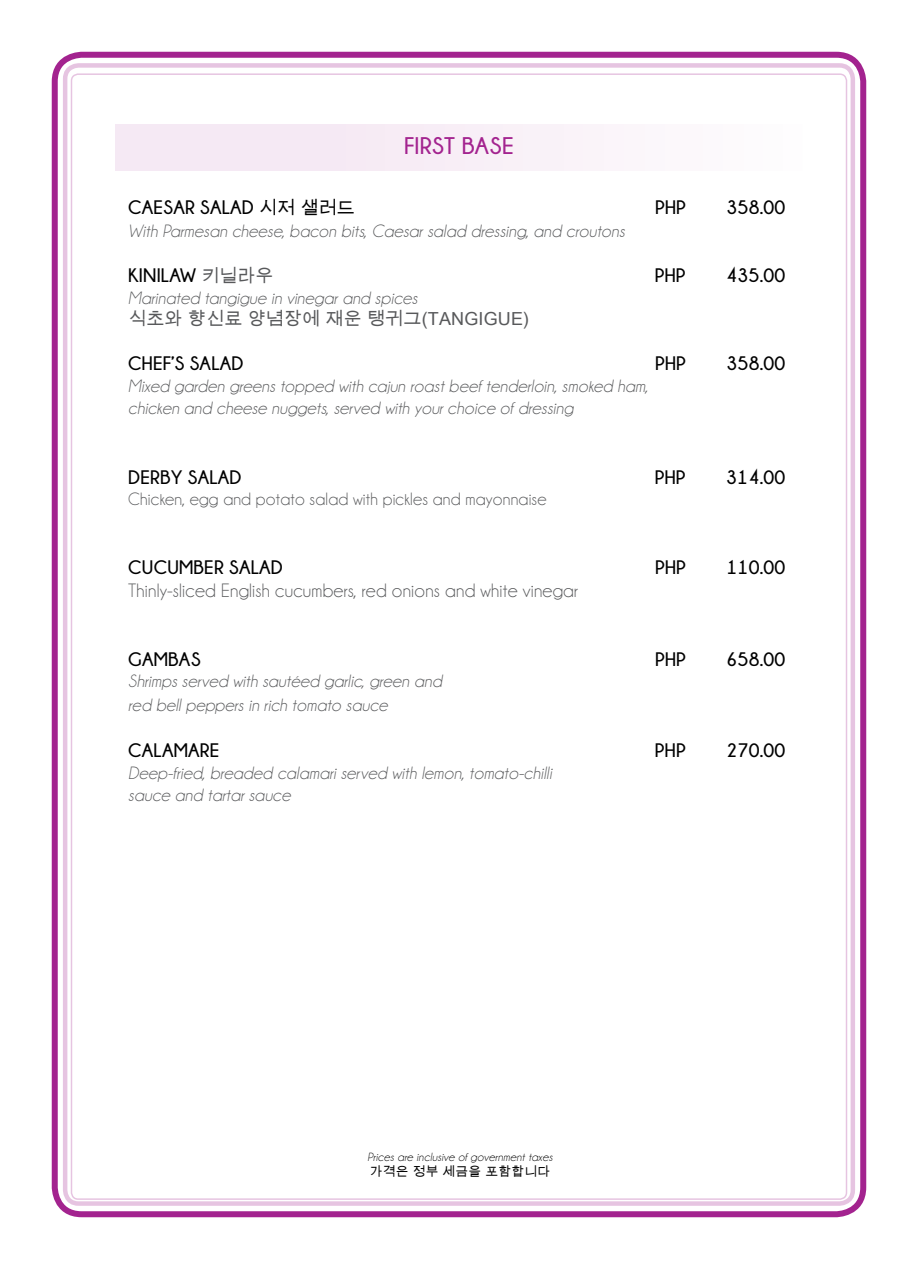
<style>
.page{position:relative;width:918px;height:1269px;background:#fff}
.page>*{position:absolute;margin:0;border:0;box-sizing:border-box;transform-origin:0 0}
.t1{font:700 24px "Champagne&Limousines";letter-spacing:.01em;color:#a3238f}
.t2{font:700 19.5px "Champagne&Limousines";letter-spacing:.01em;color:#000}
.t3{font:19.5px "Champagne&Limousines";letter-spacing:.01em;color:#58595b}
.t4{font:italic 18px/21.6px "Champagne&Limousines";letter-spacing:.01em;color:#58595b}
.t5{font:18px "Champagne&Limousines";letter-spacing:.01em;color:#58595b}
.t6{font:18px "Arial Unicode MS";letter-spacing:.01em;color:#58595b}
.t7{font:12.75px "Arial Unicode MS";letter-spacing:.02em;color:#000}
.t8{font:italic 12px "Champagne&Limousines";letter-spacing:.02em;color:#000}
.s1{font-family:"Arial Unicode MS";font-weight:400;font-size:18px}
.s2{font-family:"Arial Unicode MS";font-weight:400;font-size:18px;color:#58595b}
</style>
<div class="page">
<div style="left:52px;top:52px;width:814px;height:1165px;border:6px solid #a3238f;border-radius:27px"></div>
<div style="left:63px;top:63px;width:792px;height:1143px;border:4px solid #a3238f;border-radius:14px"></div>
<div style="left:115px;top:124px;width:688px;height:47px;background:linear-gradient(to right,#f3e5f2,#fdfbfd)"></div>
<h1 class="t1" style="left:404px;top:133px;width:111px">FIRST BASE</h1>
<p class="t2" style="left:128px;top:196px;width:228px">CAESAR SALAD <span class="s1">시저 샐러드</span></p>
<p class="t2" style="left:655px;top:196px;width:32px">PHP</p>
<p class="t2" style="left:727px;top:196px;width:60px">358.00</p>
<p class="t4" style="left:128px;top:221px;width:498px">With Parmesan cheese, bacon bits, Caesar salad dressing, and croutons</p>
<p class="t2" style="left:128px;top:265px;width:147px">KINILAW <span class="s2">키닐라우</span></p>
<p class="t2" style="left:655px;top:265px;width:32px">PHP</p>
<p class="t2" style="left:726px;top:265px;width:61px">435.00</p>
<p class="t4" style="left:128px;top:287px;width:291px">Marinated tangigue in vinegar and spices</p>
<p class="t6" style="left:128px;top:306px;width:403px">식초와 향신료 양념장에 재운 탱귀그(TANGIGUE)</p>
<p class="t2" style="left:128px;top:353px;width:117px">CHEF’S SALAD</p>
<p class="t2" style="left:655px;top:353px;width:32px">PHP</p>
<p class="t2" style="left:727px;top:353px;width:60px">358.00</p>
<p class="t4" style="left:128px;top:375px;width:521px">Mixed garden greens topped with cajun roast beef tenderloin, smoked ham, chicken and cheese nuggets, served with your choice of dressing</p>
<p class="t2" style="left:128px;top:466px;width:115px">DERBY SALAD</p>
<p class="t2" style="left:655px;top:466px;width:32px">PHP</p>
<p class="t2" style="left:726px;top:466px;width:61px">314.00</p>
<p class="t5" style="left:128px;top:490px;width:420px">Chicken, egg and potato salad with pickles and mayonnaise</p>
<p class="t2" style="left:128px;top:556px;width:156px">CUCUMBER SALAD</p>
<p class="t2" style="left:655px;top:556px;width:32px">PHP</p>
<p class="t2" style="left:727px;top:556px;width:60px">110.00</p>
<p class="t3" style="left:128px;top:581px;width:451px">Thinly-sliced English cucumbers, red onions and white vinegar</p>
<p class="t2" style="left:128px;top:648px;width:74px">GAMBAS</p>
<p class="t2" style="left:655px;top:648px;width:32px">PHP</p>
<p class="t2" style="left:727px;top:648px;width:60px">658.00</p>
<p class="t4" style="left:128px;top:670px;width:315px;line-height:23.4px">Shrimps served with sautéed garlic, green and red bell peppers in rich tomato sauce</p>
<p class="t2" style="left:128px;top:740px;width:93px">CALAMARE</p>
<p class="t2" style="left:655px;top:740px;width:32px">PHP</p>
<p class="t2" style="left:726px;top:740px;width:60px">270.00</p>
<p class="t4" style="left:128px;top:762px;width:425px">Deep-fried, breaded calamari served with lemon, tomato-chilli sauce and tartar sauce</p>
<p class="t8" style="left:368px;top:1151px;width:186px">Prices are inclusive of government taxes</p>
<p class="t7" style="left:370px;top:1163px;width:182px">가격은 정부 세금을 포함합니다</p>
</div>
